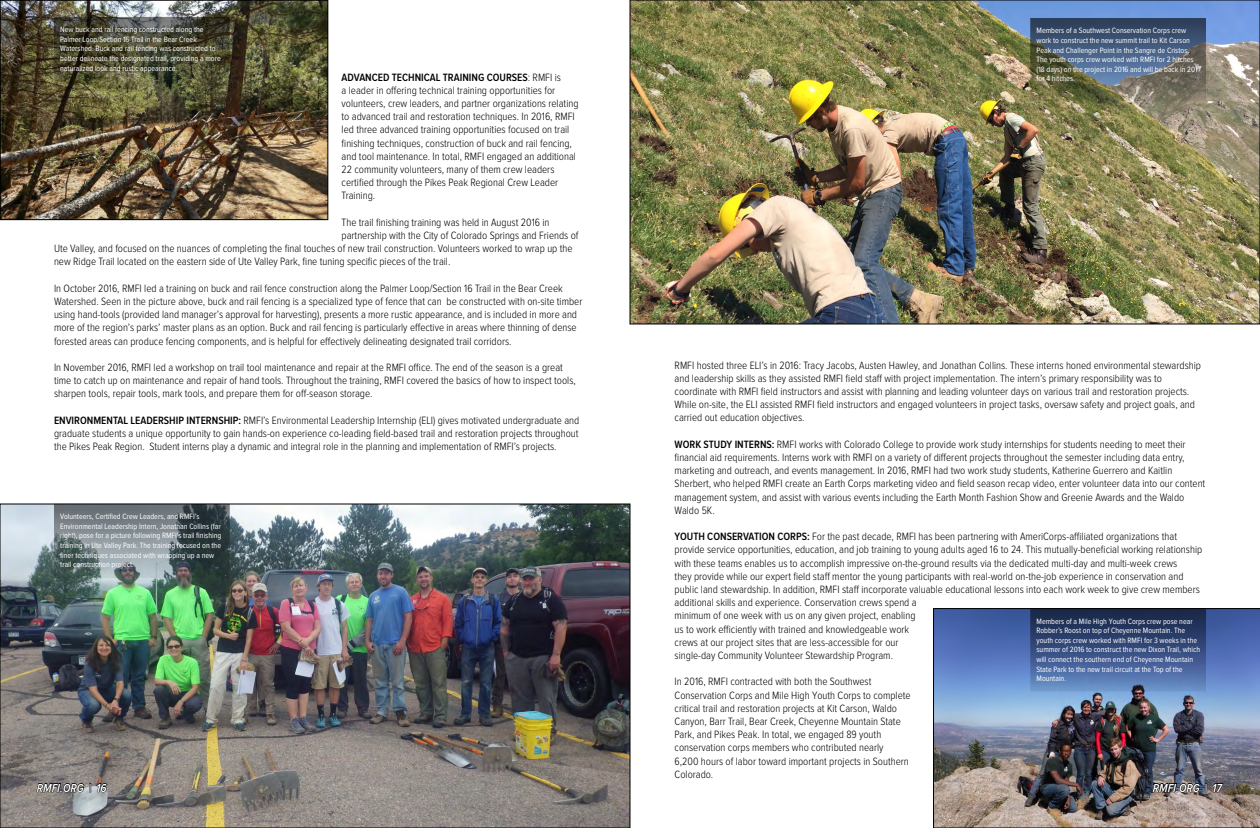
<style>
.page{position:relative;width:1260px;height:828px;background:#fff}
.page>*{position:absolute;margin:0;border:0;box-sizing:border-box;transform-origin:0 0}
.t1{font:italic 600 12px "Proxima Nova Cond";color:#fff}
.t2{font:300 11px/13.2px "Proxima Nova Cond";color:#000}
.t3{font:8px/9.6px "Proxima Nova Cond";color:#fff}
.s1{font-weight:600}
</style>
<div class="page">
<img style="left:2px;top:506px;width:626px;height:320px">
<svg style="left:54px;top:504px;width:176px;height:74px"></svg>
<img style="left:2px;top:2px;width:324px;height:216px">
<div style="left:0;top:0;width:328px;height:220px;border:1px solid #000"></div>
<svg style="left:54px;top:17px;width:176px;height:74px"></svg>
<img style="left:632px;top:2px;width:626px;height:320px">
<svg style="left:1030px;top:18px;width:176px;height:83px"></svg>
<img style="left:933px;top:608px;width:327px;height:220px">
<svg style="left:1030px;top:608px;width:176px;height:83px"></svg>
<svg style="left:36px;top:783px;width:48px;height:9px"></svg>
<svg style="left:90px;top:783px;width:17px;height:9px"></svg>
<svg style="left:1152px;top:783px;width:48px;height:9px"></svg>
<svg style="left:1206px;top:783px;width:17px;height:9px"></svg>
<p class="t3" style="left:60px;top:25px;width:162px">New buck and rail fencing constructed along the Palmer Loop/Section 16 Trail in the Bear Creek Watershed. Buck and rail fencing was constructed to better delineate the designated trail, providing a more naturalized look and rustic appearance.</p>
<p class="t3" style="left:1037px;top:26px;width:166px">Members of a Southwest Conservation Corps crew work to construct the new summit trail to Kit Carson Peak and Challenger Point in the Sangre de Cristos.<br>The youth corps crew worked with RMFI for 2 hitches (18 days) on the project in 2016 and will be back in 2017 for 4 hitches.</p>
<p class="t2" style="left:342px;top:71px;width:238px"><span class="s1">ADVANCED TECHNICAL TRAINING COURSES</span>: RMFI is<br>a leader in offering technical training opportunities for volunteers, crew leaders, and partner organizations relating to advanced trail and restoration techniques. In 2016, RMFI led three advanced training opportunities focused on trail finishing techniques, construction of buck and rail fencing, and tool maintenance. In total, RMFI engaged an additional 22 community volunteers, many of them crew leaders certified through the Pikes Peak Regional Crew Leader Training.</p>
<p class="t2" style="left:342px;top:216px;width:209px">The trail finishing training was held in August 2016 in</p>
<p class="t2" style="left:342px;top:229px;width:239px">partnership with the City of Colorado Springs and Friends of</p>
<p class="t2" style="left:54px;top:242px;width:520px">Ute Valley, and focused on the nuances of completing the final touches of new trail construction. Volunteers worked to wrap up the</p>
<p class="t2" style="left:54px;top:256px;width:398px">new Ridge Trail located on the eastern side of Ute Valley Park, fine tuning specific pieces of the trail.</p>
<p class="t2" style="left:54px;top:282px;width:530px">In October 2016, RMFI led a training on buck and rail fence construction along the Palmer Loop/Section 16 Trail in the Bear Creek Watershed. Seen in the picture above, buck and rail fencing is a specialized type of fence that can be constructed with on-site timber using hand-tools (provided land manager’s approval for harvesting), presents a more rustic appearance, and is included in more and more of the region’s parks’ master plans as an option. Buck and rail fencing is particularly effective in areas where thinning of dense forested areas can produce fencing components, and is helpful for effectively delineating designated trail corridors.</p>
<p class="t2" style="left:54px;top:361px;width:523px">In November 2016, RMFI led a workshop on trail tool maintenance and repair at the RMFI office. The end of the season is a great time to catch up on maintenance and repair of hand tools. Throughout the training, RMFI covered the basics of how to inspect tools, sharpen tools, repair tools, mark tools, and prepare them for off-season storage.</p>
<p class="t2" style="left:54px;top:414px;width:527px;text-align:justify"><span class="s1">ENVIRONMENTAL LEADERSHIP INTERNSHIP:</span> RMFI’s Environmental Leadership Internship (ELI) gives motivated undergraduate and graduate students a unique opportunity to gain hands-on experience co-leading field-based trail and restoration projects throughout the Pikes Peak Region. Student interns play a dynamic and integral role in the planning and implementation of RMFI’s projects.</p>
<p class="t2" style="left:675px;top:359px;width:528px">RMFI hosted three ELI’s in 2016: Tracy Jacobs, Austen Hawley, and Jonathan Collins. These interns honed environmental stewardship and leadership skills as they assisted RMFI field staff with project implementation. The intern’s primary responsibility was to coordinate with RMFI field instructors and assist with planning and leading volunteer days on various trail and restoration projects.<br>While on-site, the ELI assisted RMFI field instructors and engaged volunteers in project tasks, oversaw safety and project goals, and carried out education objectives.</p>
<p class="t2" style="left:675px;top:438px;width:532px"><span class="s1">WORK STUDY INTERNS:</span> RMFI works with Colorado College to provide work study internships for students needing to meet their financial aid requirements. Interns work with RMFI on a variety of different projects throughout the semester including data entry, marketing and outreach, and events management. In 2016, RMFI had two work study students, Katherine Guerrero and Kaitlin Sherbert, who helped RMFI create an Earth Corps marketing video and field season recap video, enter volunteer data into our content management system, and assist with various events including the Earth Month Fashion Show and Greenie Awards and the Waldo Waldo 5K.</p>
<p class="t2" style="left:675px;top:530px;width:529px"><span class="s1">YOUTH CONSERVATION CORPS:</span> For the past decade, RMFI has been partnering with AmeriCorps-affiliated organizations that provide service opportunities, education, and job training to young adults aged 16 to 24. This mutually-beneficial working relationship with these teams enables us to accomplish impressive on-the-ground results via the dedicated multi-day and multi-week crews<br>they provide while our expert field staff mentor the young participants with real-world on-the-job experience in conservation and public land stewardship. In addition, RMFI staff incorporate valuable educational lessons into each work week to give crew members additional skills and experience. Conservation crews spend a<br>minimum of one week with us on any given project, enabling<br>us to work efficiently with trained and knowledgeable work<br>crews at our project sites that are less-accessible for our<br>single-day Community Volunteer Stewardship Program.</p>
<p class="t2" style="left:675px;top:676px;width:238px">In 2016, RMFI contracted with both the Southwest Conservation Corps and Mile High Youth Corps to complete critical trail and restoration projects at Kit Carson, Waldo Canyon, Barr Trail, Bear Creek, Cheyenne Mountain State Park, and Pikes Peak. In total, we engaged 89 youth conservation corps members who contributed nearly<br>6,200 hours of labor toward important projects in Southern Colorado.</p>
<p class="t3" style="left:60px;top:512px;width:163px">Volunteers, Certified Crew Leaders, and RMFI’s Environmental Leadership Intern, Jonathan Collins (far right), pose for a picture following RMFI’s trail finishing training in Ute Valley Park. The training focused on the finer techniques associated with wrapping up a new trail construction project.</p>
<p class="t3" style="left:1037px;top:616px;width:165px">Members of a Mile High Youth Corps crew pose near Robber’s Roost on top of Cheyenne Mountain. The youth corps crew worked with RMFI for 3 weeks in the summer of 2016 to construct the new Dixon Trail, which will connect the southern end of Cheyenne Mountain State Park to the new trail circuit at the Top of the Mountain.</p>
<p class="t1" style="left:37px;top:782px;width:71px">RMFI.ORG | 16</p>
<p class="t1" style="left:1153px;top:782px;width:71px">RMFI.ORG | 17</p>
</div>
